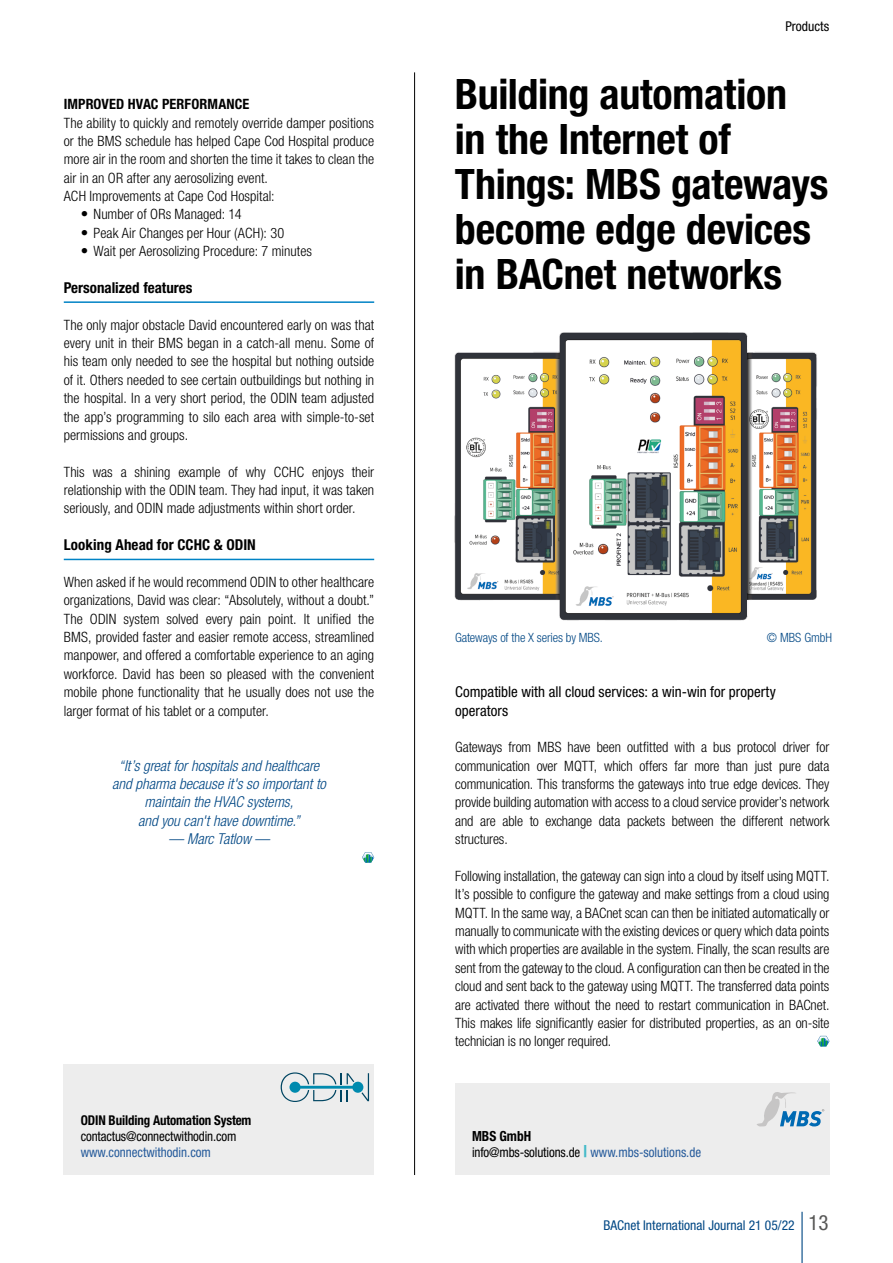
<style>
.page{position:relative;width:893px;height:1263px;background:#fff}
.page>*{position:absolute;margin:0;border:0;box-sizing:border-box;transform-origin:0 0}
.t1{font:700 condensed 42px/45px "Helvetica Neue LT Std";letter-spacing:-.005em;color:#000}
.t2{font:condensed 21px "Helvetica Neue LT Std";color:#575756}
.t3{font:italic 300 condensed 15px/18.3px "Helvetica Neue LT Std";color:#004784;text-align:center}
.t4{font:condensed 15px/18.3px "Helvetica Neue LT Std";color:#000}
.t5{font:700 condensed 15px "Helvetica Neue LT Std";color:#000}
.t6{font:300 condensed 14.25px/18.3px "Helvetica Neue LT Std";color:#000;text-align:justify}
.t7{font:700 condensed 14.25px "Helvetica Neue LT Std";letter-spacing:.01em;color:#000}
.t8{font:700 condensed 13.95px "Helvetica Neue LT Std";color:#000;scale:.96 1}
.t9{font:condensed 13.5px "Helvetica Neue LT Std";letter-spacing:-.01em;color:#000;scale:.96 1}
.t10{font:condensed 13.5px "Helvetica Neue LT Std";color:#004784}
.t11{font:700 condensed 13.5px "Helvetica Neue LT Std";letter-spacing:-.01em;color:#000;scale:.96 1}
.t12{font:condensed 13.5px "Helvetica Neue LT Std";color:#265b9b;scale:.96 1}
.t13{font:condensed 13.5px "Helvetica Neue LT Std";letter-spacing:-.01em;color:#000}
.t14{font:300 condensed 12.75px "Helvetica Neue LT Std";letter-spacing:-.01em;color:#004784}
.s1{font-weight:400;font-size:15px}
.s2{font-weight:700;font-size:16.5px;color:#42bac9}
.s3{color:#265b9b}
</style>
<div class="page">
<div style="left:64px;top:1065px;width:310px;height:110px;background:#ededed"></div>
<svg style="left:281px;top:1072px;width:88px;height:30px"></svg>
<div style="left:455px;top:1083px;width:374px;height:92px;background:#ededed"></div>
<svg style="left:757px;top:1092px;width:67px;height:34px"></svg>
<svg style="left:817px;top:1036px;width:12px;height:10px"></svg>
<hr style="left:414px;top:72px;width:1px;height:1103px;background:#000">
<hr style="left:64px;top:301px;width:310px;height:2px;background:#0083c5">
<hr style="left:64px;top:559px;width:310px;height:1px;background:#0083c5">
<svg style="left:362px;top:852px;width:12px;height:11px"></svg>
<img style="left:454px;top:332px;width:363px;height:289px">
<hr style="left:801px;top:1212px;width:2px;height:51px;background:#004784">
<p class="t7" style="left:64px;top:95px;width:187px">IMPROVED HVAC PERFORMANCE</p>
<p class="t6" style="left:64px;top:113px;width:312px;text-align:left">The ability to quickly and remotely override damper positions or the BMS schedule has helped Cape Cod Hospital produce more air in the room and shorten the time it takes to clean the air in an OR after any aerosolizing event.<br>ACH Improvements at Cape Cod Hospital:</p>
<p class="t6" style="left:81px;top:205px;width:162px"><span class="s1">•</span> Number of ORs Managed: 14</p>
<p class="t6" style="left:81px;top:223px;width:205px"><span class="s1">•</span> Peak Air Changes per Hour (ACH): 30</p>
<p class="t6" style="left:81px;top:242px;width:233px"><span class="s1">•</span> Wait per Aerosolizing Procedure: 7 minutes</p>
<p class="t5" style="left:64px;top:278px;width:130px">Personalized features</p>
<p class="t6" style="left:64px;top:315px;width:312px">The only major obstacle David encountered early on was that every unit in their BMS began in a catch-all menu. Some of his team only needed to see the hospital but nothing outside of it. Others needed to see certain outbuildings but nothing in the hospital. In a very short period, the ODIN team adjusted the app’s programming to silo each area with simple-to-set permissions and groups.</p>
<p class="t6" style="left:64px;top:462px;width:312px">This was a shining example of why CCHC enjoys their relationship with the ODIN team. They had input, it was taken seriously, and ODIN made adjustments within short order.</p>
<p class="t5" style="left:64px;top:536px;width:194px">Looking Ahead for CCHC &amp; ODIN</p>
<p class="t6" style="left:64px;top:573px;width:312px">When asked if he would recommend ODIN to other healthcare organizations, David was clear: “Absolutely, without a doubt.” The ODIN system solved every pain point. It unified the BMS, provided faster and easier remote access, streamlined manpower, and offered a comfortable experience to an aging workforce. David has been so pleased with the convenient mobile phone functionality that he usually does not use the larger format of his tablet or a computer.</p>
<p class="t3" style="left:112px;top:757px;width:215px">“It’s great for hospitals and healthcare and pharma because it's so important to maintain the HVAC systems,<br>and you can't have downtime.”</p>
<p class="t3" style="left:168px;top:830px;width:103px">— Marc Tatlow —</p>
<p class="t11" style="left:81px;top:1112px;width:179px">ODIN Building Automation System</p>
<p class="t9" style="left:81px;top:1128px;width:164px">contactus@connectwithodin.com</p>
<p class="t12" style="left:81px;top:1144px;width:137px">www.connectwithodin.com</p>
<p class="t13" style="left:785px;top:18px;width:45px">Products</p>
<h1 class="t1" style="left:455px;top:71px;width:375px">Building automation<br>in the Internet of<br>Things: MBS gateways become edge devices in BACnet networks</h1>
<p class="t14" style="left:455px;top:630px;width:149px">Gateways of the X series by MBS.</p>
<p class="t14" style="left:767px;top:630px;width:67px">© MBS GmbH</p>
<p class="t4" style="left:455px;top:683px;width:322px">Compatible with all cloud services: a win-win for property operators</p>
<p class="t6" style="left:455px;top:738px;width:376px">Gateways from MBS have been outfitted with a bus protocol driver for communication over MQTT, which offers far more than just pure data communication. This transforms the gateways into true edge devices. They provide building automation with access to a cloud service provider’s network and are able to exchange data packets between the different network structures.</p>
<p class="t6" style="left:455px;top:867px;width:376px">Following installation, the gateway can sign into a cloud by itself using MQTT.<br>It’s possible to configure the gateway and make settings from a cloud using MQTT. In the same way, a BACnet scan can then be initiated automatically or manually to communicate with the existing devices or query which data points with which properties are available in the system. Finally, the scan results are sent from the gateway to the cloud. A configuration can then be created in the cloud and sent back to the gateway using MQTT. The transferred data points are activated there without the need to restart communication in BACnet.<br>This makes life significantly easier for distributed properties, as an on-site technician is no longer required.</p>
<p class="t8" style="left:472px;top:1127px;width:63px">MBS GmbH</p>
<p class="t9" style="left:472px;top:1144px;width:240px">info@mbs-solutions.de <span class="s2">|</span> <span class="s3">www.mbs-solutions.de</span></p>
<p class="t10" style="left:603px;top:1217px;width:193px">BACnet International Journal 21 05/22</p>
<h2 class="t2" style="left:808px;top:1210px;width:22px">13</h2>
</div>
